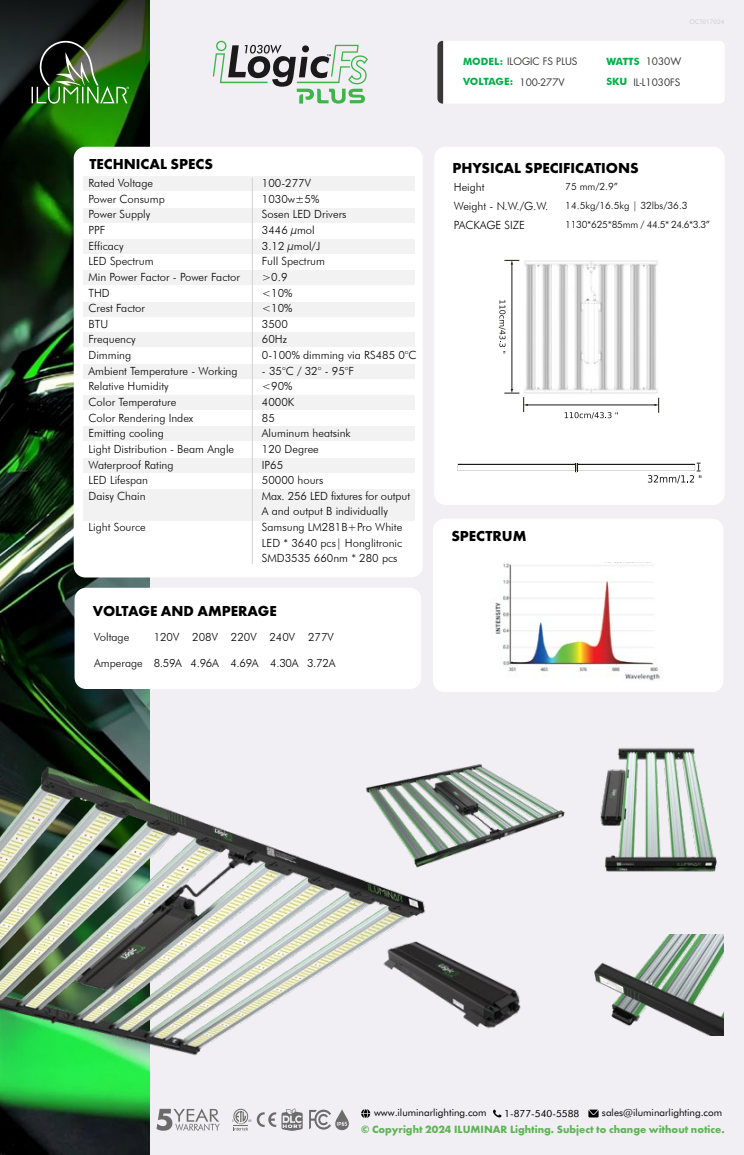
<style>
.page{position:relative;width:744px;height:1155px;background:#fff}
.page>*{position:absolute;margin:0;border:0;box-sizing:border-box;transform-origin:0 0}
.t1{font:700 15px "Futura PT";color:#000101}
.t2{font:300 11.25px/15.6px "Futura BT";color:#000}
.t3{font:300 11.25px "Futura BT";letter-spacing:-.025em;color:#000}
.t4{font:700 11px "Futura PT";color:#5db453}
.t5{font:300 10px/18.8px "Futura BT";color:#000}
.t6{font:10px "Futura";color:#393837}
.t7{font:700 10px "Futura BT";letter-spacing:-.015em;color:#04af4b}
.t8{font:9.88px "Futura BT";color:#000101}
.t9{font:6.25px "Futura BT";color:#cbcbcb}
.s1{font-family:"Futura BT";font-weight:700;color:#04af4b}
.s2{font-family:"Futura";font-weight:400;color:#393837}
</style>
<div class="page">
<div style="left:0;top:0;width:744px;height:1154px;background:#f1eff4"></div>
<img style="left:0;top:560px;width:149px;height:594px">
<img style="left:0;top:0;width:149px;height:560px">
<div style="left:74px;top:147px;width:349px;height:430px;background:#fff;border-radius:11px"></div>
<div style="left:75px;top:587px;width:346px;height:102px;background:#fff;border-radius:11px"></div>
<div style="left:433px;top:518px;width:290px;height:174px;background:#fff;border-radius:11px"></div>
<img style="left:0;top:761px;width:426px;height:307px">
<div style="left:83px;top:176px;width:331px;height:14px;background:#f2f2f2"></div>
<div style="left:83px;top:208px;width:331px;height:14px;background:#f2f2f2"></div>
<div style="left:83px;top:239px;width:331px;height:14px;background:#f2f2f2"></div>
<div style="left:83px;top:270px;width:331px;height:14px;background:#f2f2f2"></div>
<div style="left:83px;top:302px;width:331px;height:14px;background:#f2f2f2"></div>
<div style="left:83px;top:333px;width:331px;height:14px;background:#f2f2f2"></div>
<div style="left:83px;top:364px;width:331px;height:14px;background:#f2f2f2"></div>
<div style="left:83px;top:395px;width:331px;height:15px;background:#f2f2f2"></div>
<div style="left:83px;top:427px;width:331px;height:14px;background:#f2f2f2"></div>
<div style="left:83px;top:458px;width:331px;height:14px;background:#f2f2f2"></div>
<div style="left:83px;top:489px;width:331px;height:31px;background:#f2f2f2"></div>
<hr style="left:252px;top:177px;width:1px;height:387px;background:#d2d2d2">
<div style="left:434px;top:147px;width:290px;height:358px;background:#fff;border-radius:11px"></div>
<svg style="left:156px;top:1108px;width:64px;height:22px"></svg>
<svg style="left:309px;top:1109px;width:40px;height:21px"></svg>
<svg style="left:232px;top:1108px;width:71px;height:22px"></svg>
<img style="left:493px;top:563px;width:167px;height:118px">
<img style="left:32px;top:41px;width:97px;height:63px">
<div style="left:437px;top:41px;width:287px;height:63px;background:#fff;border-radius:5px"></div>
<svg style="left:437px;top:41px;width:6px;height:63px"></svg>
<img style="left:361px;top:761px;width:204px;height:111px">
<img style="left:600px;top:748px;width:117px;height:124px">
<img style="left:594px;top:934px;width:129px;height:101px">
<img style="left:362px;top:934px;width:159px;height:98px">
<svg style="left:588px;top:1109px;width:10px;height:8px"></svg>
<svg style="left:361px;top:1109px;width:9px;height:8px"></svg>
<svg style="left:493px;top:1109px;width:8px;height:8px"></svg>
<svg style="left:213px;top:41px;width:155px;height:63px"></svg>
<svg style="left:564px;top:412px;width:54px;height:7px"></svg>
<hr style="left:527px;top:405px;width:128px;height:1px;background:#1c1a17">
<svg style="left:654px;top:398px;width:5px;height:15px"></svg>
<svg style="left:499px;top:300px;width:6px;height:53px"></svg>
<hr style="left:512px;top:264px;width:1px;height:126px;background:#1c1a17">
<svg style="left:504px;top:260px;width:15px;height:4px"></svg>
<svg style="left:504px;top:389px;width:24px;height:23px"></svg>
<img style="left:522px;top:260px;width:136px;height:134px">
<svg style="left:457px;top:463px;width:244px;height:20px"></svg>
<hr style="left:577px;top:464px;width:117px;height:1px;background:#1b1917">
<p class="t9" style="left:689px;top:17px;width:37px">OCT017024</p>
<p class="t6" style="left:463px;top:55px;width:116px"><span class="s1">MODEL:</span> ILOGIC FS PLUS</p>
<p class="t7" style="left:606px;top:55px;width:76px">WATTS <span class="s2">1030W</span></p>
<p class="t7" style="left:463px;top:76px;width:103px">VOLTAGE: <span class="s2">100-277V</span></p>
<p class="t6" style="left:606px;top:76px;width:76px"><span class="s1">SKU</span> IL-L1030FS</p>
<h1 class="t1" style="left:89px;top:154px;width:125px">TECHNICAL SPECS</h1>
<h1 class="t1" style="left:452px;top:159px;width:188px">PHYSICAL SPECIFICATIONS</h1>
<p class="t2" style="left:88px;top:175px;width:153px">Rated Voltage<br>Power Consump<br>Power Supply<br>PPF<br>Efficacy<br>LED Spectrum<br>Min Power Factor - Power Factor<br>THD<br>Crest Factor<br>BTU<br>Frequency<br>Dimming<br>Ambient Temperature - Working<br>Relative Humidity<br>Color Temperature<br>Color Rendering Index<br>Emitting cooling<br>Light Distribution - Beam Angle<br>Waterproof Rating<br>LED Lifespan<br>Daisy Chain</p>
<p class="t2" style="left:88px;top:519px;width:59px">Light Source</p>
<p class="t2" style="left:262px;top:175px;width:156px">100-277V<br>1030w±5%<br>Sosen LED Drivers<br>3446 µmol<br>3.12 µmol/J<br>Full Spectrum<br>&gt;0.9<br>&lt;10%<br>&lt;10%<br>3500<br>60Hz<br>0-100% dimming via RS485 0°C</p>
<p class="t2" style="left:262px;top:363px;width:150px">- 35°C / 32° - 95°F<br>&lt;90%<br>4000K<br>85<br>Aluminum heatsink<br>120 Degree<br>IP65<br>50000 hours<br>Max. 256 LED fixtures for output<br>A and output B individually<br>Samsung LM281B+Pro White<br>LED * 3640 pcs| Honglitronic<br>SMD3535 660nm * 280 pcs</p>
<h1 class="t1" style="left:93px;top:601px;width:185px">VOLTAGE AND AMPERAGE</h1>
<p class="t2" style="left:94px;top:629px;width:36px">Voltage</p>
<p class="t2" style="left:154px;top:629px;width:182px">120V 208V 220V 240V 277V</p>
<p class="t3" style="left:94px;top:656px;width:243px">Amperage 8.59A 4.96A 4.69A 4.30A 3.72A</p>
<p class="t2" style="left:454px;top:178px;width:96px;line-height:18.8px">Height<br>Weight - N.W./G.W.<br>PACKAGE SIZE</p>
<p class="t5" style="left:565px;top:177px;width:146px">75 mm/2.9”<br>14.5kg/16.5kg | 32lbs/36.3<br>1130*625*85mm / 44.5* 24.6*3.3”</p>
<h1 class="t1" style="left:451px;top:526px;width:77px">SPECTRUM</h1>
<p class="t8" style="left:374px;top:1106px;width:114px">www.iluminarlighting.com</p>
<p class="t8" style="left:504px;top:1107px;width:77px">1-877-540-5588</p>
<p class="t8" style="left:602px;top:1106px;width:122px">sales@iluminarlighting.com</p>
<p class="t4" style="left:361px;top:1121px;width:365px">© Copyright 2024 ILUMINAR Lighting. Subject to change without notice.</p>
</div>
